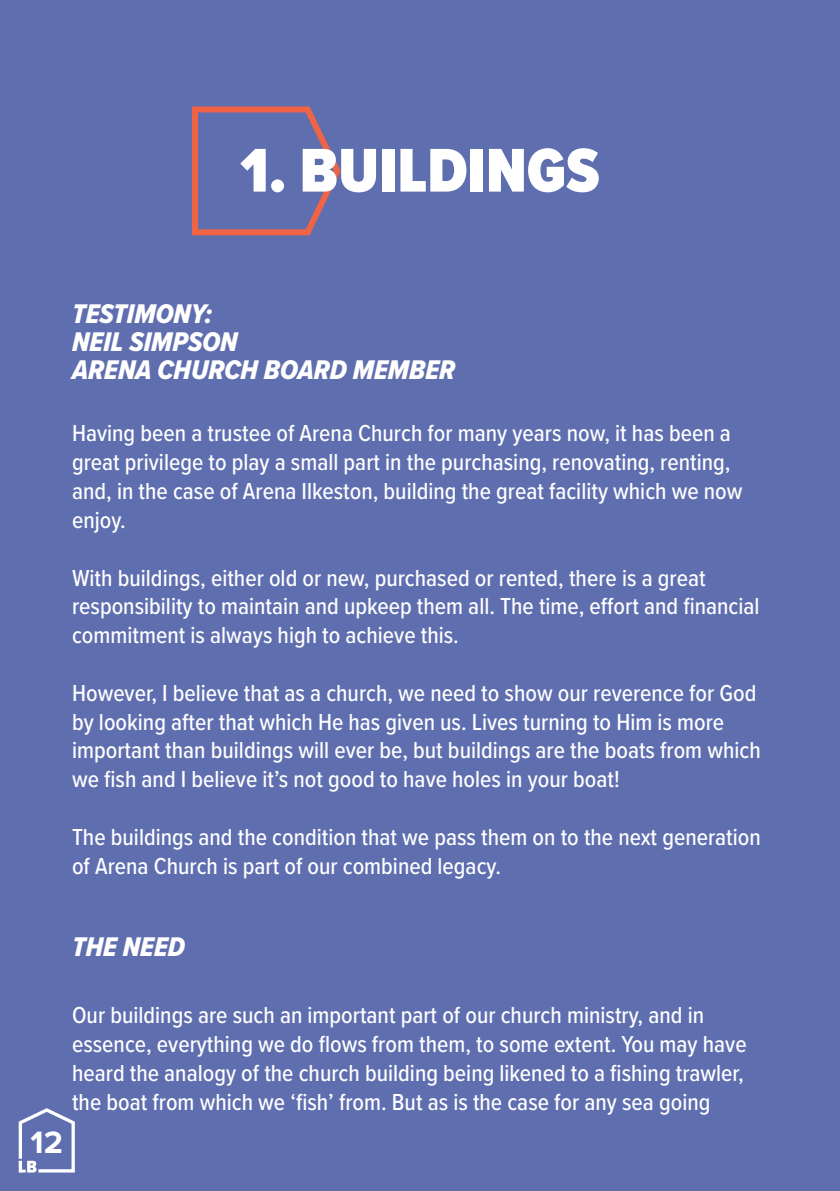
<style>
.page{position:relative;width:840px;height:1191px;background:#fff}
.page>*{position:absolute;margin:0;border:0;box-sizing:border-box;transform-origin:0 0}
.t1{font:900 64px "Proxima Nova Cond";color:#fff}
.t2{font:700 32px "Proxima Nova";color:#fff}
.t3{font:28px "Proxima Nova Cond Extrabld It";color:#fff}
.t4{font:500 24px/28.8px "Proxima Nova Cond";color:#fff}
</style>
<div class="page">
<div style="left:0;top:0;width:839px;height:1191px;background:#5f6eaf"></div>
<svg style="left:192px;top:106px;width:149px;height:130px"></svg>
<svg style="left:19px;top:1108px;width:56px;height:64px"></svg>
<p class="t1" style="left:240px;top:123px;width:361px">1. BUILDINGS</p>
<p class="t3" style="left:72px;top:293px;width:142px">TESTIMONY:</p>
<p class="t3" style="left:72px;top:321px;width:167px">NEIL SIMPSON</p>
<p class="t3" style="left:72px;top:349px;width:384px">ARENA CHURCH BOARD MEMBER</p>
<p class="t4" style="left:72px;top:418px;width:671px">Having been a trustee of Arena Church for many years now, it has been a great privilege to play a small part in the purchasing, renovating, renting, and, in the case of Arena Ilkeston, building the great facility which we now enjoy.</p>
<p class="t4" style="left:72px;top:562px;width:688px">With buildings, either old or new, purchased or rented, there is a great responsibility to maintain and upkeep them all. The time, effort and financial commitment is always high to achieve this.</p>
<p class="t4" style="left:72px;top:677px;width:690px">However, I believe that as a church, we need to show our reverence for God by looking after that which He has given us. Lives turning to Him is more important than buildings will ever be, but buildings are the boats from which we fish and I believe it’s not good to have holes in your boat!</p>
<p class="t4" style="left:72px;top:821px;width:690px">The buildings and the condition that we pass them on to the next generation of Arena Church is part of our combined legacy.</p>
<p class="t3" style="left:72px;top:926px;width:114px">THE NEED</p>
<h2 class="t2" style="left:31px;top:1119px;width:34px">12</h2>
<p class="t4" style="left:72px;top:1000px;width:675px">Our buildings are such an important part of our church ministry, and in essence, everything we do flows from them, to some extent. You may have heard the analogy of the church building being likened to a fishing trawler, the boat from which we ‘fish’ from. But as is the case for any sea going</p>
</div>
